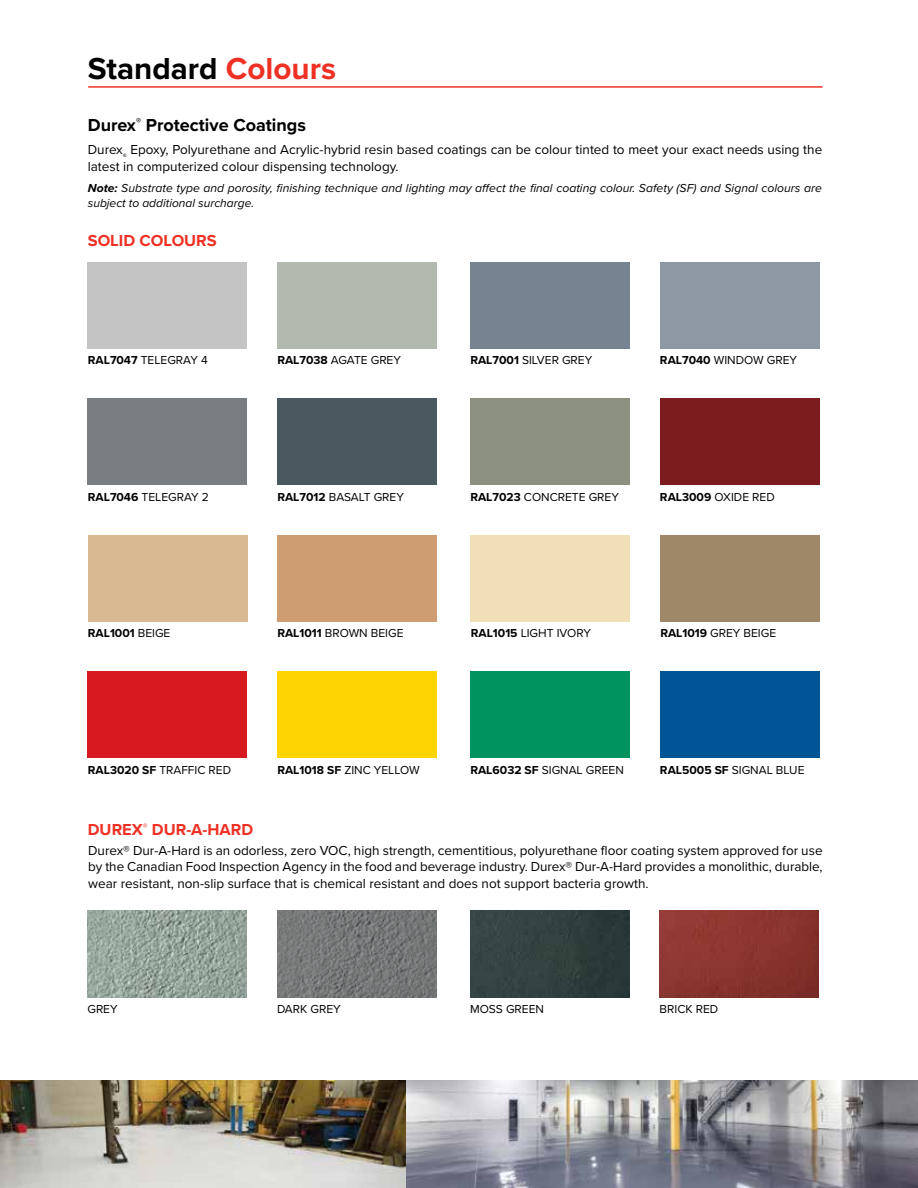
<style>
.page{position:relative;width:918px;height:1188px;background:#fff}
.page>*{position:absolute;margin:0;border:0;box-sizing:border-box;transform-origin:0 0}
.t1{font:700 31.5px "Proxima Nova";color:#000}
.t2{font:700 18px "Proxima Nova";color:#000}
.t3{font:700 16.5px "Proxima Nova";color:#ee3124}
.t4{font:13.5px/16.5px "Proxima Nova";color:#000}
.t5{font:12px "Proxima Nova";color:#000}
.t6{font:italic 12px/15px "Proxima Nova";color:#000}
.t7{font:700 12px "Proxima Nova";color:#000}
.s1{color:#ee3124}
.s2{font-weight:700}
.s3{font-weight:400}
</style>
<div class="page">
<div style="left:88px;top:262px;width:159px;height:87px;background:#c5c4c4"></div>
<img style="left:0;top:1080px;width:918px;height:108px">
<div style="left:277px;top:262px;width:160px;height:87px;background:#b2b9af"></div>
<div style="left:88px;top:398px;width:159px;height:87px;background:#787e82"></div>
<div style="left:277px;top:398px;width:160px;height:87px;background:#4a5960"></div>
<div style="left:89px;top:535px;width:159px;height:87px;background:#d9b991"></div>
<div style="left:277px;top:535px;width:160px;height:87px;background:#ce9d72"></div>
<div style="left:660px;top:398px;width:159px;height:87px;background:#7c1c1e"></div>
<div style="left:88px;top:671px;width:159px;height:87px;background:#d71920"></div>
<div style="left:277px;top:671px;width:160px;height:87px;background:#ffd400"></div>
<div style="left:470px;top:671px;width:160px;height:87px;background:#00925f"></div>
<div style="left:660px;top:671px;width:159px;height:87px;background:#005596"></div>
<div style="left:470px;top:262px;width:160px;height:87px;background:#768491"></div>
<div style="left:660px;top:262px;width:159px;height:87px;background:#8e98a3"></div>
<div style="left:470px;top:398px;width:160px;height:87px;background:#8c907f"></div>
<hr style="left:88px;top:86px;width:735px;height:2px;background:#ee3124">
<div style="left:660px;top:535px;width:160px;height:87px;background:#9e8867"></div>
<div style="left:471px;top:535px;width:159px;height:87px;background:#f1dfb8"></div>
<img style="left:87px;top:911px;width:160px;height:86px">
<img style="left:277px;top:911px;width:159px;height:86px">
<img style="left:470px;top:911px;width:159px;height:86px">
<img style="left:660px;top:911px;width:159px;height:86px">
<h1 class="t1" style="left:88px;top:45px;width:250px">Standard <span class="s1">Colours</span></h1>
<h2 class="t2" style="left:88px;top:111px;width:220px">Durex<sup>®</sup> Protective Coatings</h2>
<p class="t4" style="left:88px;top:141px;width:736px">Durex<sub>®</sub> Epoxy, Polyurethane and Acrylic-hybrid resin based coatings can be colour tinted to meet your exact needs using the latest in computerized colour dispensing technology.</p>
<p class="t6" style="left:88px;top:180px;width:736px"><span class="s2">Note:</span> Substrate type and porosity, finishing technique and lighting may affect the final coating colour. Safety (SF) and Signal colours are subject to additional surcharge.</p>
<p class="t3" style="left:88px;top:229px;width:131px">SOLID COLOURS</p>
<p class="t5" style="left:88px;top:351px;width:121px"><span class="s2">RAL7047</span> TELEGRAY 4</p>
<p class="t5" style="left:277px;top:351px;width:125px"><span class="s2">RAL7038</span> AGATE GREY</p>
<p class="t5" style="left:470px;top:351px;width:123px"><span class="s2">RAL7001</span> SILVER GREY</p>
<p class="t5" style="left:660px;top:351px;width:139px"><span class="s2">RAL7040</span> WINDOW GREY</p>
<p class="t5" style="left:88px;top:488px;width:123px"><span class="s2">RAL7046</span> TELEGRAY 2</p>
<p class="t5" style="left:277px;top:488px;width:128px"><span class="s2">RAL7012</span> BASALT GREY</p>
<p class="t5" style="left:470px;top:488px;width:150px"><span class="s2">RAL7023</span> CONCRETE GREY</p>
<p class="t5" style="left:660px;top:488px;width:116px"><span class="s2">RAL3009</span> OXIDE RED</p>
<p class="t7" style="left:88px;top:624px;width:84px">RAL1001 <span class="s3">BEIGE</span></p>
<p class="t5" style="left:277px;top:624px;width:128px"><span class="s2">RAL1011</span> BROWN BEIGE</p>
<p class="t5" style="left:471px;top:624px;width:122px"><span class="s2">RAL1015</span> LIGHT IVORY</p>
<p class="t5" style="left:660px;top:624px;width:117px"><span class="s2">RAL1019</span> GREY BEIGE</p>
<p class="t5" style="left:88px;top:761px;width:145px"><span class="s2">RAL3020 SF</span> TRAFFIC RED</p>
<p class="t5" style="left:277px;top:761px;width:144px"><span class="s2">RAL1018 SF</span> ZINC YELLOW</p>
<p class="t5" style="left:470px;top:761px;width:155px"><span class="s2">RAL6032 SF</span> SIGNAL GREEN</p>
<p class="t5" style="left:660px;top:761px;width:146px"><span class="s2">RAL5005 SF</span> SIGNAL BLUE</p>
<p class="t3" style="left:88px;top:818px;width:167px">DUREX<sup>®</sup> DUR-A-HARD</p>
<p class="t4" style="left:88px;top:841px;width:736px;text-align:justify">Durex® Dur-A-Hard is an odorless, zero VOC, high strength, cementitious, polyurethane floor coating system approved for use by the Canadian Food Inspection Agency in the food and beverage industry. Durex® Dur-A-Hard provides a monolithic, durable, wear resistant, non-slip surface that is chemical resistant and does not support bacteria growth.</p>
<p class="t5" style="left:87px;top:1000px;width:32px">GREY</p>
<p class="t5" style="left:277px;top:1000px;width:65px">DARK GREY</p>
<p class="t5" style="left:470px;top:1000px;width:76px">MOSS GREEN</p>
<p class="t5" style="left:660px;top:1000px;width:60px">BRICK RED</p>
</div>
